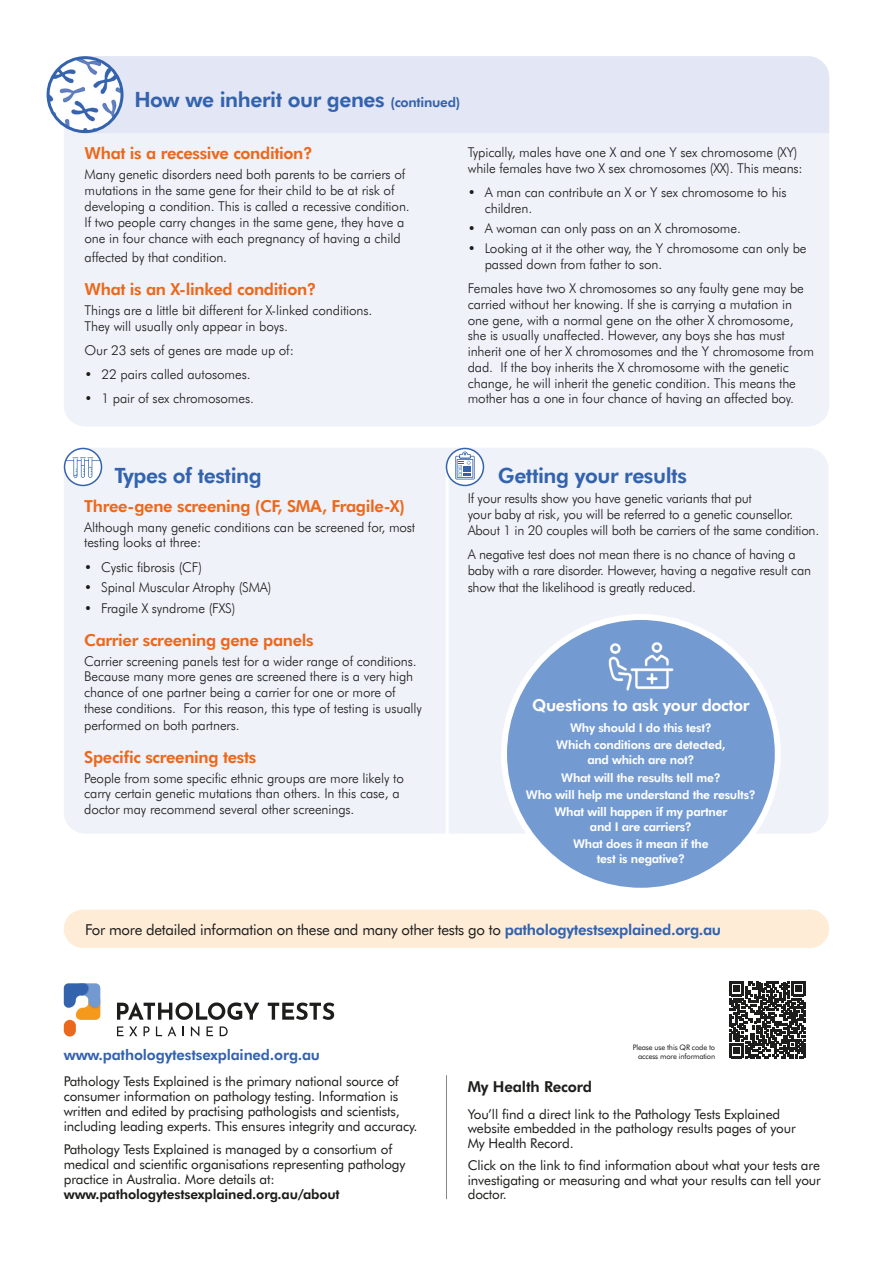
<style>
.page{position:relative;width:893px;height:1263px;background:#fff}
.page>*{position:absolute;margin:0;border:0;box-sizing:border-box;transform-origin:0 0}
.t1{font:700 21px "Futura BT";letter-spacing:-.02em;color:#3463ad}
.t2{font:700 16.5px "Futura BT";letter-spacing:-.02em;color:#ec681b}
.t3{font:700 16.5px "Futura BT";letter-spacing:-.02em;color:#fff}
.t4{font:15px "Futura BT";letter-spacing:-.02em;color:#1d1d1b}
.t5{font:700 15px "Futura BT";letter-spacing:-.01em;color:#1d1d1b}
.t6{font:700 14.7px "Futura BT";letter-spacing:-.01em;color:#3463ad}
.t7{font:300 13.5px/15.8px "Futura BT";letter-spacing:-.01em;color:#1d1d1b}
.t8{font:13.5px/15px "Futura BT";letter-spacing:-.01em;color:#1d1d1b}
.t9{font:700 12px/15px "Futura BT";letter-spacing:-.02em;color:#fff;text-align:center}
.t10{font:7.5px/9px "Futura BT";letter-spacing:-.02em;color:#1d1d1b;text-align:right}
.s1{font-size:13.5px}
.s2{color:#ec671a}
.s3{font-weight:700;color:#3463ad}
.s4{font-weight:700}
</style>
<div class="page">
<div style="left:64px;top:56px;width:765px;height:370px;background:#f0f2fa;border-radius:21px"></div>
<div style="left:92px;top:56px;width:737px;height:77px;background:#e3e6f5"></div>
<div style="left:64px;top:448px;width:764px;height:386px;background:#f0f2fa;border-radius:21px"></div>
<hr style="left:446px;top:1075px;width:1px;height:124px;background:#878787">
<img style="left:48px;top:58px;width:74px;height:74px;border-radius:37px">
<div style="left:47px;top:56px;width:77px;height:77px;border:3px solid #3463ad;border-radius:50%"></div>
<div style="left:504px;top:617px;width:274px;height:274px;background:#749bd1;border-radius:50%"></div>
<div style="left:501px;top:614px;width:280px;height:280px;border:6px solid #fff;border-radius:50%"></div>
<img style="left:608px;top:642px;width:66px;height:49px">
<svg style="left:65px;top:448px;width:37px;height:37px"></svg>
<div style="left:64px;top:448px;width:38px;height:38px;border:2px solid #3463ad;border-radius:50%"></div>
<svg style="left:65px;top:457px;width:36px;height:21px"></svg>
<hr style="left:446px;top:467px;width:3px;height:367px;background:#fff">
<svg style="left:446px;top:448px;width:37px;height:37px"></svg>
<div style="left:446px;top:448px;width:38px;height:38px;border:2px solid #3463ad;border-radius:50%"></div>
<svg style="left:455px;top:451px;width:20px;height:28px"></svg>
<svg style="left:117px;top:1026px;width:20px;height:10px"></svg>
<svg style="left:144px;top:1026px;width:6px;height:10px"></svg>
<svg style="left:156px;top:1026px;width:6px;height:10px"></svg>
<svg style="left:168px;top:1026px;width:8px;height:10px"></svg>
<svg style="left:182px;top:1026px;width:2px;height:10px"></svg>
<svg style="left:191px;top:1026px;width:8px;height:10px"></svg>
<svg style="left:207px;top:1026px;width:6px;height:10px"></svg>
<svg style="left:220px;top:1026px;width:8px;height:10px"></svg>
<svg style="left:117px;top:1002px;width:142px;height:18px"></svg>
<svg style="left:268px;top:1002px;width:66px;height:18px"></svg>
<svg style="left:64px;top:983px;width:36px;height:53px"></svg>
<svg style="left:729px;top:982px;width:77px;height:76px"></svg>
<div style="left:64px;top:909px;width:765px;height:39px;background:#feecd7;border-radius:19px"></div>
<p class="t1" style="left:134px;top:86px;width:327px">How we inherit our genes <span class="s1">(continued)</span></p>
<p class="t2" style="left:85px;top:143px;width:230px">What is a recessive condition?</p>
<p class="t7" style="left:85px;top:167px;width:327px">Many genetic disorders need both parents to be carriers of mutations in the same gene for their child to be at risk of developing a condition. This is called a recessive condition.<br>If two people carry changes in the same gene, they have a one in four chance with each pregnancy of having a child</p>
<p class="t7" style="left:85px;top:249px;width:144px">affected by that condition.</p>
<p class="t2" style="left:85px;top:278px;width:233px">What is an X-linked condition?</p>
<p class="t7" style="left:85px;top:302px;width:289px">Things are a little bit different for X-linked conditions.<br>They will usually only appear in boys.</p>
<p class="t7" style="left:85px;top:342px;width:211px">Our 23 sets of genes are made up of:</p>
<p class="t7" style="left:85px;top:366px;width:168px">• 22 pairs called autosomes.</p>
<p class="t7" style="left:85px;top:390px;width:171px">• 1 pair of sex chromosomes.</p>
<p class="t7" style="left:468px;top:144px;width:337px">Typically, males have one X and one Y sex chromosome (XY) while females have two X sex chromosomes (XX). This means:</p>
<p class="t7" style="left:485px;top:184px;width:303px;text-indent:-17px">• A man can contribute an X or Y sex chromosome to his children.</p>
<p class="t7" style="left:468px;top:220px;width:275px">• A woman can only pass on an X chromosome.</p>
<p class="t7" style="left:485px;top:240px;width:323px;text-indent:-17px">• Looking at it the other way, the Y chromosome can only be passed down from father to son.</p>
<p class="t7" style="left:468px;top:280px;width:348px">Females have two X chromosomes so any faulty gene may be carried without her knowing. If she is carrying a mutation in one gene, with a normal gene on the other X chromosome, she is usually unaffected. However, any boys she has must inherit one of her X chromosomes and the Y chromosome from dad. If the boy inherits the X chromosome with the genetic change, he will inherit the genetic condition. This means the mother has a one in four chance of having an affected boy.</p>
<p class="t1" style="left:114px;top:462px;width:149px">Types of testing</p>
<p class="t2" style="left:84px;top:495px;width:322px">Three-gene screening (CF, SMA, Fragile-X)</p>
<p class="t7" style="left:84px;top:519px;width:333px">Although many genetic conditions can be screened for, most testing looks at three:</p>
<p class="t7" style="left:84px;top:559px;width:119px">• Cystic fibrosis (CF)</p>
<p class="t7" style="left:84px;top:579px;width:189px">• Spinal Muscular Atrophy (SMA)</p>
<p class="t7" style="left:84px;top:600px;width:153px">• Fragile X syndrome (FXS)</p>
<p class="t2" style="left:84px;top:629px;width:231px">Carrier screening <span class="s2">gene</span> panels</p>
<p class="t7" style="left:84px;top:653px;width:339px">Carrier screening panels test for a wider range of conditions.<br>Because many more genes are screened there is a very high chance of one partner being a carrier for one or more of these conditions. For this reason, this type of testing is usually</p>
<p class="t7" style="left:84px;top:717px;width:157px">performed on both partners.</p>
<p class="t2" style="left:84px;top:746px;width:174px">Specific screening tests</p>
<p class="t7" style="left:84px;top:770px;width:321px">People from some specific ethnic groups are more likely to carry certain genetic mutations than others. In this case, a doctor may recommend several other screenings.</p>
<p class="t1" style="left:498px;top:462px;width:191px">Getting your results</p>
<p class="t7" style="left:468px;top:490px;width:353px">If your results show you have genetic variants that put<br>your baby at risk, you will be referred to a genetic counsellor.<br>About 1 in 20 couples will both be carriers of the same condition.</p>
<p class="t7" style="left:468px;top:546px;width:345px">A negative test does not mean there is no chance of having a baby with a rare disorder. However, having a negative result can</p>
<p class="t7" style="left:468px;top:579px;width:230px">show that the likelihood is greatly reduced.</p>
<p class="t3" style="left:532px;top:694px;width:219px">Questions to ask your doctor</p>
<p class="t9" style="left:570px;top:720px;width:143px">Why should I do this test?</p>
<p class="t9" style="left:556px;top:737px;width:171px">Which conditions are detected, and which are not?</p>
<p class="t9" style="left:561px;top:769px;width:161px">What will the results tell me?</p>
<p class="t9" style="left:526px;top:786px;width:232px">Who will help me understand the results?</p>
<p class="t9" style="left:554px;top:804px;width:174px">What will happen if my partner and I are carriers?</p>
<p class="t9" style="left:573px;top:836px;width:137px">What does it mean if the test is negative?</p>
<p class="t4" style="left:85px;top:920px;width:638px">For more detailed information on these and many other tests go to <span class="s3">pathologytestsexplained.org.au</span></p>
<p class="t6" style="left:64px;top:1045px;width:258px">www.pathologytestsexplained.org.au</p>
<p class="t10" style="left:633px;top:1043px;width:84px">Please use this QR code to access more information</p>
<p class="t8" style="left:64px;top:1073px;width:355px">Pathology Tests Explained is the primary national source of consumer information on pathology testing. Information is written and edited by practising pathologists and scientists, including leading experts. This ensures integrity and accuracy.</p>
<p class="t8" style="left:64px;top:1142px;width:343px">Pathology Tests Explained is managed by a consortium of medical and scientific organisations representing pathology practice in Australia. More details at: <span class="s4">www.pathologytestsexplained.org.au/about</span></p>
<p class="t5" style="left:468px;top:1076px;width:126px">My Health Record</p>
<p class="t8" style="left:468px;top:1106px;width:330px;line-height:14.4px">You’ll find a direct link to the Pathology Tests Explained website embedded in the pathology results pages of your<br>My Health Record.</p>
<p class="t8" style="left:468px;top:1158px;width:355px;line-height:14.4px;text-align:justify">Click on the link to find information about what your tests are investigating or measuring and what your results can tell your doctor.</p>
</div>
